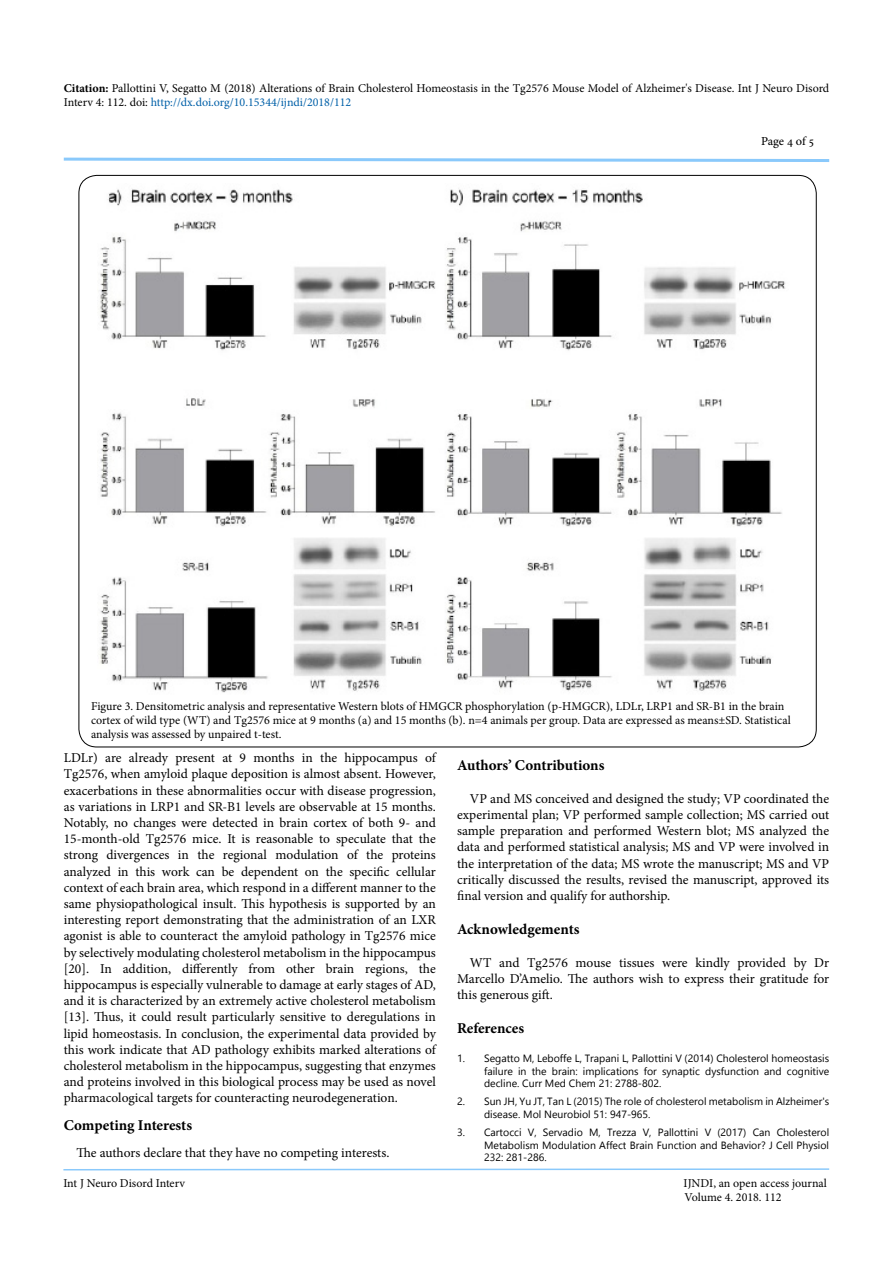
<style>
.page{position:relative;width:893px;height:1263px;background:#fff}
.page>*{position:absolute;margin:0;border:0;box-sizing:border-box;transform-origin:0 0}
.t1{font:700 15px "Minion Pro";letter-spacing:-.005em;color:#000}
.t2{font:13.5px/16.2px "Minion Pro";letter-spacing:-.005em;color:#000;text-align:justify}
.t3{font:12px/14.4px "Minion Pro";color:#000}
.t4{font:12px "Adobe Hebrew";letter-spacing:-.01em;color:#000}
.t5{font:10.5px/12.6px "Gadugi";color:#000;text-align:justify}
.s1{font-weight:700}
.s2{color:#0060a8}
</style>
<div class="page">
<svg style="left:63px;top:1168px;width:767px;height:3px"></svg>
<svg style="left:63px;top:157px;width:767px;height:5px"></svg>
<img style="left:99px;top:188px;width:687px;height:505px">
<p class="t3" style="left:64px;top:81px;width:767px"><span class="s1">Citation:</span> Pallottini V, Segatto M (2018) Alterations of Brain Cholesterol Homeostasis in the Tg2576 Mouse Model of Alzheimer's Disease. Int J Neuro Disord<br>Interv 4: 112. doi: <span class="s2">http://dx.doi.org/10.15344/ijndi/2018/112</span></p>
<p class="t4" style="left:761px;top:134px;width:55px">Page 4 of 5</p>
<p class="t3" style="left:91px;top:698px;width:701px">Figure 3. Densitometric analysis and representative Western blots of HMGCR phosphorylation (p-HMGCR), LDLr, LRP1 and SR-B1 in the brain cortex of wild type (WT) and Tg2576 mice at 9 months (a) and 15 months (b). n=4 animals per group. Data are expressed as means±SD. Statistical analysis was assessed by unpaired t-test.</p>
<p class="t2" style="left:64px;top:750px;width:374px">LDLr) are already present at 9 months in the hippocampus of Tg2576, when amyloid plaque deposition is almost absent. However, exacerbations in these abnormalities occur with disease progression, as variations in LRP1 and SR-B1 levels are observable at 15 months.<br>Notably, no changes were detected in brain cortex of both 9- and 15-month-old Tg2576 mice. It is reasonable to speculate that the strong divergences in the regional modulation of the proteins analyzed in this work can be dependent on the specific cellular context of each brain area, which respond in a different manner to the same physiopathological insult. This hypothesis is supported by an interesting report demonstrating that the administration of an LXR agonist is able to counteract the amyloid pathology in Tg2576 mice by selectively modulating cholesterol metabolism in the hippocampus [20]. In addition, differently from other brain regions, the hippocampus is especially vulnerable to damage at early stages of AD, and it is characterized by an extremely active cholesterol metabolism [13]. Thus, it could result particularly sensitive to deregulations in lipid homeostasis. In conclusion, the experimental data provided by this work indicate that AD pathology exhibits marked alterations of cholesterol metabolism in the hippocampus, suggesting that enzymes and proteins involved in this biological process may be used as novel pharmacological targets for counteracting neurodegeneration.</p>
<p class="t1" style="left:64px;top:1114px;width:130px">Competing Interests</p>
<p class="t2" style="left:77px;top:1144px;width:314px">The authors declare that they have no competing interests.</p>
<p class="t1" style="left:457px;top:755px;width:149px">Authors’ Contributions</p>
<p class="t2" style="left:457px;top:790px;width:374px;text-indent:13px">VP and MS conceived and designed the study; VP coordinated the experimental plan; VP performed sample collection; MS carried out sample preparation and performed Western blot; MS analyzed the data and performed statistical analysis; MS and VP were involved in the interpretation of the data; MS wrote the manuscript; MS and VP critically discussed the results, revised the manuscript, approved its final version and qualify for authorship.</p>
<p class="t1" style="left:457px;top:919px;width:124px">Acknowledgements</p>
<p class="t2" style="left:457px;top:954px;width:374px;text-indent:13px">WT and Tg2576 mouse tissues were kindly provided by Dr Marcello D’Amelio. The authors wish to express their gratitude for this generous gift.</p>
<p class="t1" style="left:457px;top:1018px;width:69px">References</p>
<p class="t5" style="left:484px;top:1052px;width:347px;text-indent:-27px">1. Segatto M, Leboffe L, Trapani L, Pallottini V (2014) Cholesterol homeostasis failure in the brain: implications for synaptic dysfunction and cognitive decline. Curr Med Chem 21: 2788-802.</p>
<p class="t5" style="left:484px;top:1095px;width:347px;text-indent:-27px">2. Sun JH, Yu JT, Tan L (2015) The role of cholesterol metabolism in Alzheimer's disease. Mol Neurobiol 51: 947-965.</p>
<p class="t5" style="left:484px;top:1126px;width:347px;text-indent:-27px">3. Cartocci V, Servadio M, Trezza V, Pallottini V (2017) Can Cholesterol Metabolism Modulation Affect Brain Function and Behavior? J Cell Physiol 232: 281-286.</p>
<p class="t3" style="left:63px;top:1176px;width:123px">Int J Neuro Disord Interv</p>
<p class="t3" style="left:684px;top:1176px;width:145px">IJNDI, an open access journal<br>Volume 4. 2018. 112</p>
</div>
